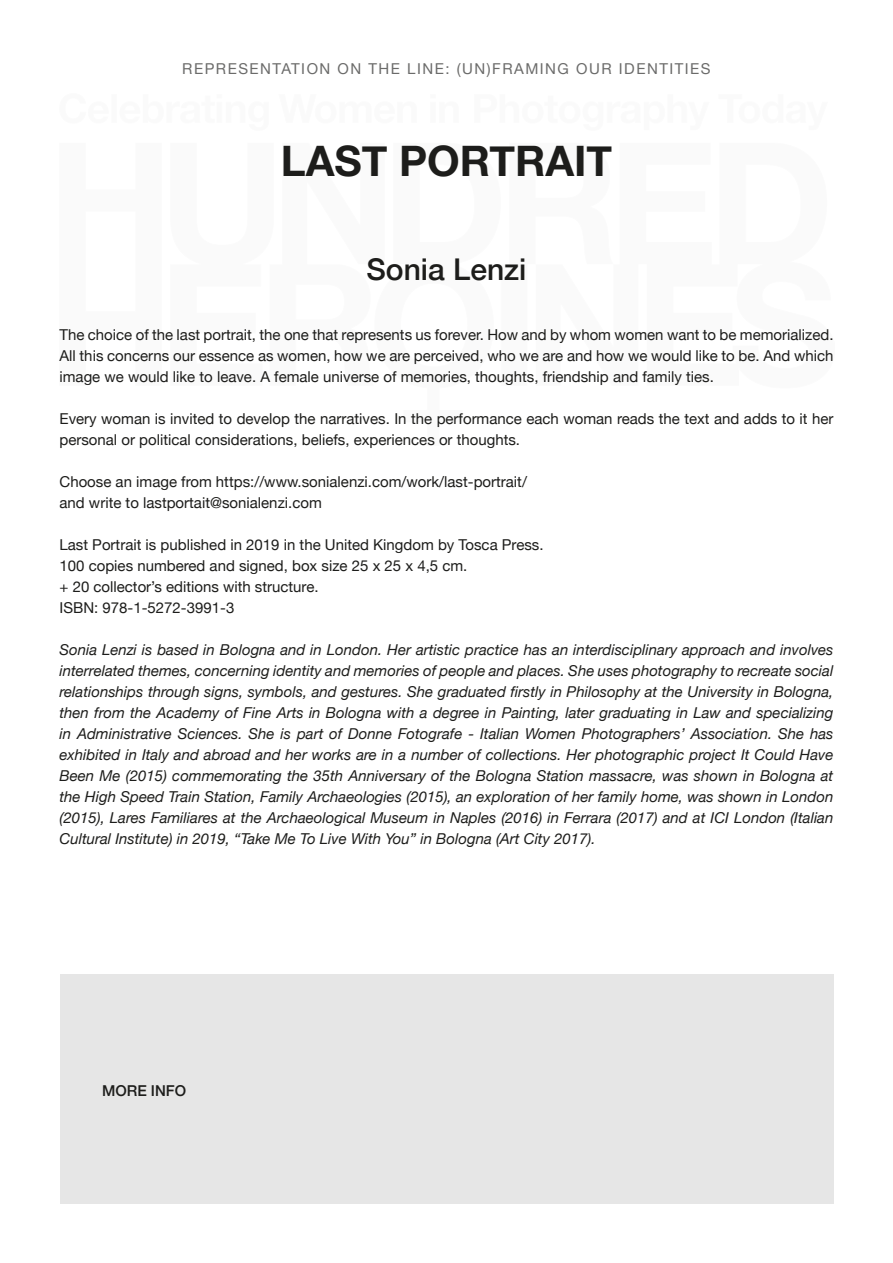
<style>
.page{position:relative;width:893px;height:1263px;background:#fff}
.page>*{position:absolute;margin:0;border:0;box-sizing:border-box;transform-origin:0 0}
.t1{font:700 42px "Helvetica Neue";color:#1d1d1b}
.t2{font:500 30px "Helvetica Neue";color:#1d1d1b}
.t3{font:italic 15px/21px "Helvetica Neue";color:#1d1d1b;text-align:justify}
.t4{font:15px/21px "Helvetica Neue";color:#1d1d1b;text-align:justify}
.t5{font:15px "Helvetica Neue";letter-spacing:.1em;color:#6b6b6a}
.t6{font:500 15px "Helvetica Neue";color:#1d1d1b}
</style>
<div class="page">
<div style="left:60px;top:974px;width:773px;height:229px;background:#e6e6e6"></div>
<p class="t5" style="left:182px;top:58px;width:530px">REPRESENTATION ON THE LINE: (UN)FRAMING OUR IDENTITIES</p>
<p class="t1" style="left:281px;top:128px;width:333px">LAST PORTRAIT</p>
<p class="t2" style="left:366px;top:246px;width:162px">Sonia Lenzi</p>
<p class="t4" style="left:60px;top:325px;width:775px">The choice of the last portrait, the one that represents us forever. How and by whom women want to be memorialized.<br>All this concerns our essence as women, how we are perceived, who we are and how we would like to be. And which image we would like to leave. A female universe of memories, thoughts, friendship and family ties.</p>
<p class="t4" style="left:60px;top:409px;width:775px">Every woman is invited to develop the narratives. In the performance each woman reads the text and adds to it her personal or political considerations, beliefs, experiences or thoughts.</p>
<p class="t4" style="left:60px;top:472px;width:469px">Choose an image from https://www.sonialenzi.com/work/last-portrait/</p>
<p class="t4" style="left:60px;top:493px;width:264px">and write to lastportait@sonialenzi.com</p>
<p class="t4" style="left:60px;top:535px;width:486px">Last Portrait is published in 2019 in the United Kingdom by Tosca Press.</p>
<p class="t4" style="left:60px;top:556px;width:409px">100 copies numbered and signed, box size 25 x 25 x 4,5 cm.</p>
<p class="t4" style="left:60px;top:577px;width:261px">+ 20 collector’s editions with structure.</p>
<p class="t4" style="left:60px;top:598px;width:176px">ISBN: 978-1-5272-3991-3</p>
<p class="t3" style="left:60px;top:640px;width:775px">Sonia Lenzi is based in Bologna and in London. Her artistic practice has an interdisciplinary approach and involves interrelated themes, concerning identity and memories of people and places. She uses photography to recreate social relationships through signs, symbols, and gestures. She graduated firstly in Philosophy at the University in Bologna, then from the Academy of Fine Arts in Bologna with a degree in Painting, later graduating in Law and specializing in Administrative Sciences. She is part of Donne Fotografe - Italian Women Photographers’ Association. She has exhibited in Italy and abroad and her works are in a number of collections. Her photographic project It Could Have Been Me (2015) commemorating the 35th Anniversary of the Bologna Station massacre, was shown in Bologna at the High Speed Train Station, Family Archaeologies (2015), an exploration of her family home, was shown in London (2015), Lares Familiares at the Archaeological Museum in Naples (2016) in Ferrara (2017) and at ICI London (Italian Cultural Institute) in 2019, “Take Me To Live With You” in Bologna (Art City 2017).</p>
<p class="t6" style="left:102px;top:1078px;width:86px">MORE INFO</p>
</div>
